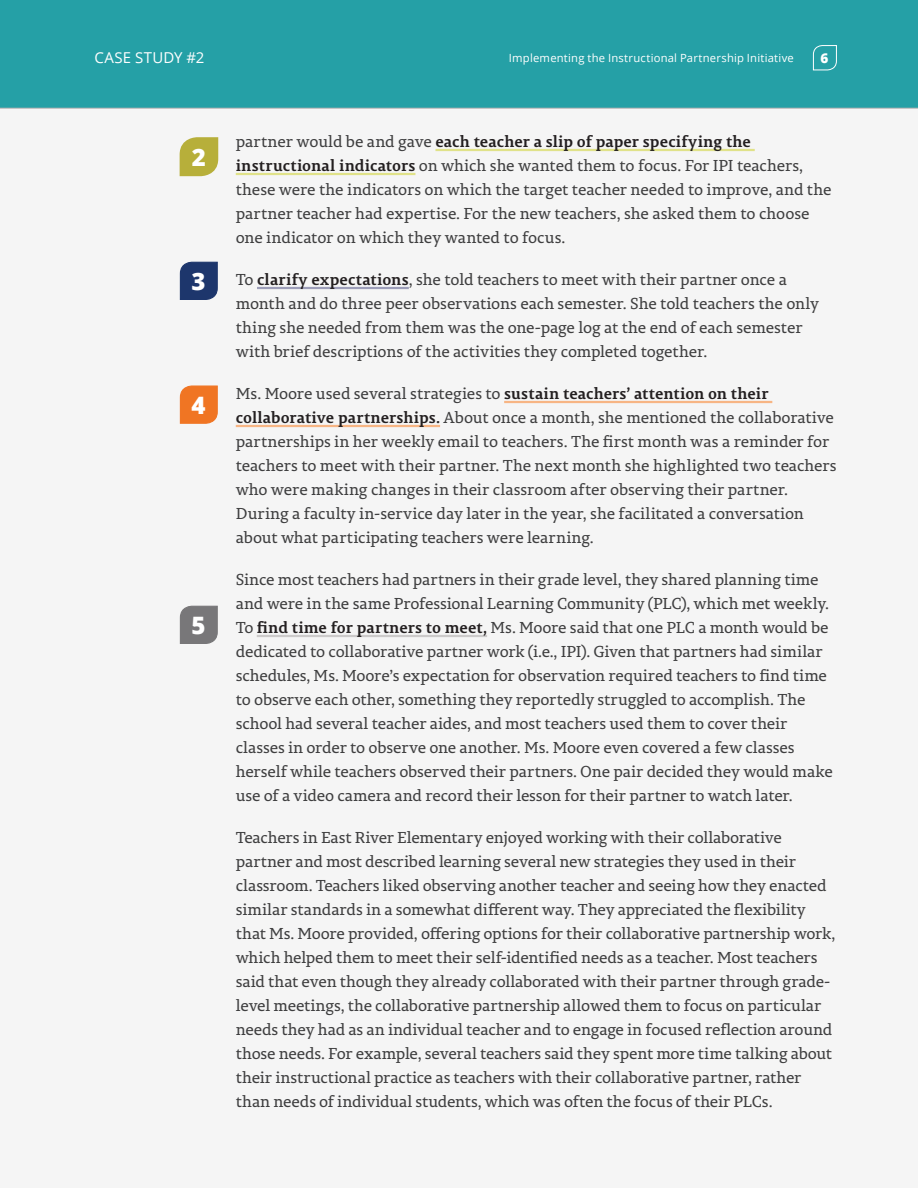
<style>
.page{position:relative;width:918px;height:1188px;background:#fff}
.page>*{position:absolute;margin:0;border:0;box-sizing:border-box;transform-origin:0 0}
.t1{font:800 24px "Open Sans";color:#fff}
.vignette_body{font:15.75px/24px "Permian Slab Serif Typeface";letter-spacing:-.01em;color:#3e3e3f}
.t2{font:15px "Open Sans";letter-spacing:.02em;color:#fff}
.t3{font:800 13.5px "Open Sans";color:#fff}
.t4{font:11.25px "Open Sans";letter-spacing:.02em;color:#fff}
.s1{font-weight:700;color:#231f20}
</style>
<div class="page">
<div style="left:0;top:0;width:918px;height:108px;background:#25a0a6"></div>
<svg style="left:813px;top:45px;width:24px;height:26px"></svg>
<hr style="left:435px;top:149px;width:320px;height:2px;background:#e0e289">
<hr style="left:236px;top:173px;width:179px;height:2px;background:#e0e289">
<hr style="left:257px;top:287px;width:152px;height:2px;background:#9d9eb9">
<hr style="left:504px;top:401px;width:268px;height:2px;background:#f7b584">
<hr style="left:236px;top:425px;width:204px;height:2px;background:#f7b584">
<hr style="left:257px;top:635px;width:230px;height:2px;background:#cccaca">
<svg style="left:179px;top:137px;width:40px;height:40px;background:#bfb853"></svg>
<svg style="left:179px;top:261px;width:39px;height:39px;background:#2e4577"></svg>
<svg style="left:179px;top:385px;width:39px;height:39px;background:#f07f34"></svg>
<svg style="left:179px;top:605px;width:39px;height:39px;background:#828183"></svg>
<p class="t2" style="left:94px;top:47px;width:111px">CASE STUDY #2</p>
<p class="t1" style="left:192px;top:139px;width:16px">2</p>
<p class="t1" style="left:191px;top:263px;width:16px">3</p>
<p class="t1" style="left:191px;top:387px;width:16px">4</p>
<p class="t1" style="left:191px;top:607px;width:16px">5</p>
<p class="t4" style="left:509px;top:50px;width:286px">Implementing the Instructional Partnership Initiative</p>
<p class="t3" style="left:820px;top:48px;width:9px">6</p>
<p class="vignette_body" style="left:236px;top:129px;width:597px">partner would be and gave <span class="s1">each teacher a slip of paper specifying the instructional indicators</span> on which she wanted them to focus. For IPI teachers, these were the indicators on which the target teacher needed to improve, and the partner teacher had expertise. For the new teachers, she asked them to choose one indicator on which they wanted to focus.</p>
<p class="vignette_body" style="left:236px;top:267px;width:585px">To <span class="s1">clarify expectations</span>, she told teachers to meet with their partner once a month and do three peer observations each semester. She told teachers the only thing she needed from them was the one-page log at the end of each semester with brief descriptions of the activities they completed together.</p>
<p class="vignette_body" style="left:236px;top:381px;width:602px">Ms. Moore used several strategies to <span class="s1">sustain teachers’ attention on their collaborative partnerships.</span> About once a month, she mentioned the collaborative partnerships in her weekly email to teachers. The first month was a reminder for teachers to meet with their partner. The next month she highlighted two teachers who were making changes in their classroom after observing their partner.<br>During a faculty in-service day later in the year, she facilitated a conversation about what participating teachers were learning.</p>
<p class="vignette_body" style="left:236px;top:567px;width:599px">Since most teachers had partners in their grade level, they shared planning time and were in the same Professional Learning Community (PLC), which met weekly.<br>To <span class="s1">find time for partners to meet,</span> Ms. Moore said that one PLC a month would be dedicated to collaborative partner work (i.e., IPI). Given that partners had similar schedules, Ms. Moore’s expectation for observation required teachers to find time to observe each other, something they reportedly struggled to accomplish. The school had several teacher aides, and most teachers used them to cover their classes in order to observe one another. Ms. Moore even covered a few classes herself while teachers observed their partners. One pair decided they would make use of a video camera and record their lesson for their partner to watch later.</p>
<p class="vignette_body" style="left:236px;top:825px;width:601px">Teachers in East River Elementary enjoyed working with their collaborative partner and most described learning several new strategies they used in their classroom. Teachers liked observing another teacher and seeing how they enacted similar standards in a somewhat different way. They appreciated the flexibility that Ms. Moore provided, offering options for their collaborative partnership work, which helped them to meet their self-identified needs as a teacher. Most teachers said that even though they already collaborated with their partner through grade&shy;level meetings, the collaborative partnership allowed them to focus on particular needs they had as an individual teacher and to engage in focused reflection around those needs. For example, several teachers said they spent more time talking about their instructional practice as teachers with their collaborative partner, rather than needs of individual students, which was often the focus of their PLCs.</p>
</div>
